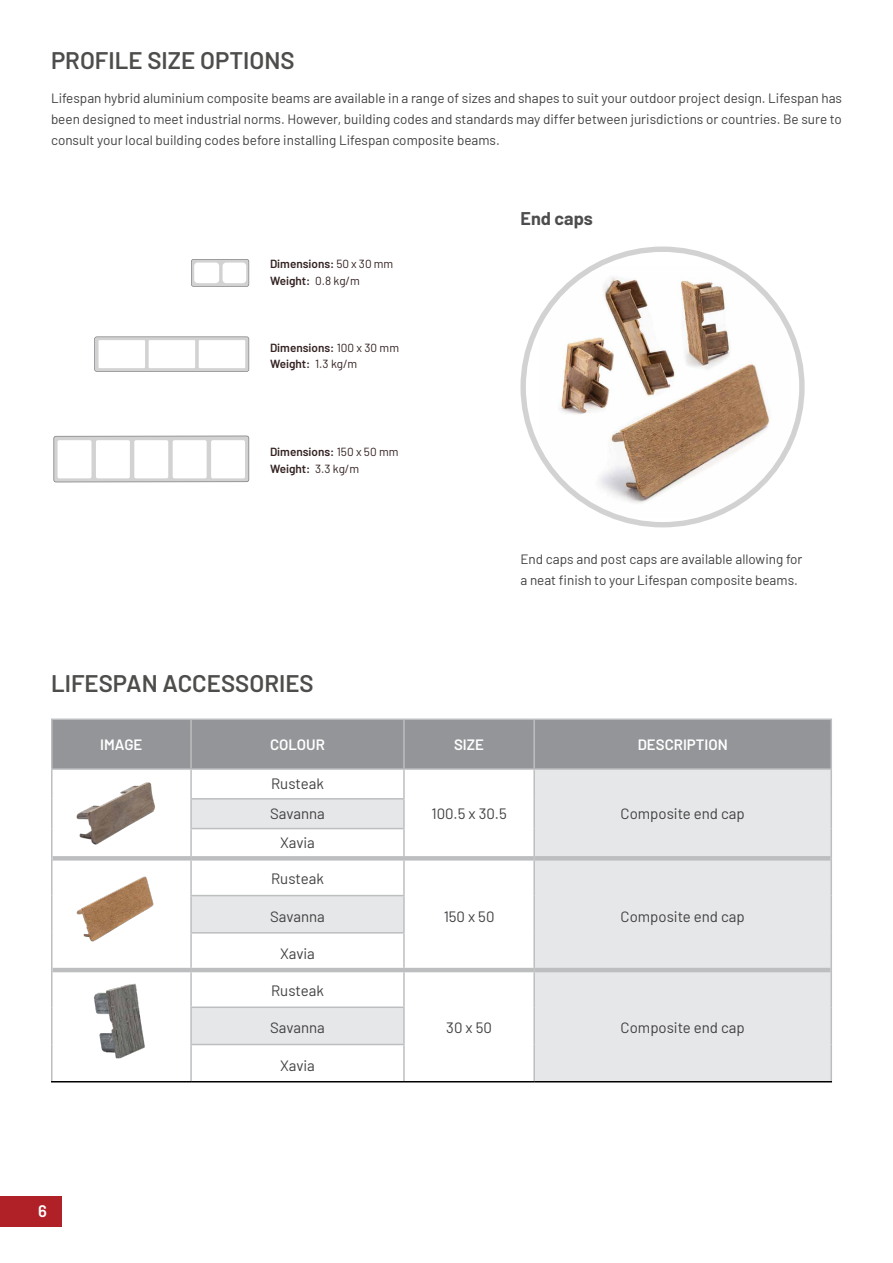
<style>
.page{position:relative;width:893px;height:1263px;background:#fff}
.page>*{position:absolute;margin:0;border:0;box-sizing:border-box;transform-origin:0 0}
.t1{font:600 24px "Barlow";color:#4d4d4b}
.t2{font:700 18px "Barlow";color:#4d4d4f}
.t3{font:600 16.65px "Barlow";color:#fff}
.t4{font:15px/29.7px "Barlow";color:#414042}
.t5{font:600 15px "Barlow";color:#fff}
.t6{font:13.5px/21px "Barlow";color:#414042;text-align:justify}
.t7{font:600 11.7px/16.8px "Barlow";color:#342222}
.s1{font-weight:400}
</style>
<div class="page">
<div style="left:0;top:1196px;width:62px;height:30px;background:#af2027"></div>
<img style="left:539px;top:266px;width:252px;height:252px">
<svg style="left:191px;top:259px;width:58px;height:28px"></svg>
<svg style="left:94px;top:337px;width:155px;height:35px"></svg>
<svg style="left:53px;top:436px;width:196px;height:46px"></svg>
<div style="left:53px;top:720px;width:777px;height:48px;background:#939598"></div>
<svg style="left:192px;top:770px;width:638px;height:311px;fill:#e6e7e8"></svg>
<div style="left:191px;top:799px;width:213px;height:29px;background:#e6e7e8"></div>
<hr style="left:51px;top:1081px;width:140px;height:1px;background:#000">
<hr style="left:404px;top:1081px;width:130px;height:1px;background:#000">
<hr style="left:534px;top:1081px;width:298px;height:1px;background:#000">
<hr style="left:51px;top:718px;width:140px;height:2px;background:#bcbec0">
<hr style="left:51px;top:720px;width:2px;height:48px;background:#bcbec0">
<hr style="left:191px;top:718px;width:213px;height:2px;background:#bcbec0">
<hr style="left:190px;top:720px;width:2px;height:48px;background:#bcbec0">
<hr style="left:404px;top:718px;width:130px;height:2px;background:#bcbec0">
<hr style="left:403px;top:720px;width:2px;height:48px;background:#bcbec0">
<hr style="left:534px;top:718px;width:298px;height:2px;background:#bcbec0">
<hr style="left:533px;top:720px;width:2px;height:48px;background:#bcbec0">
<hr style="left:830px;top:720px;width:2px;height:48px;background:#bcbec0">
<hr style="left:51px;top:768px;width:140px;height:2px;background:#bcbec0">
<hr style="left:51px;top:770px;width:2px;height:29px;background:#bcbec0">
<hr style="left:191px;top:768px;width:213px;height:2px;background:#bcbec0">
<hr style="left:190px;top:770px;width:2px;height:28px;background:#bcbec0">
<hr style="left:404px;top:768px;width:130px;height:2px;background:#bcbec0">
<hr style="left:403px;top:770px;width:2px;height:28px;background:#bcbec0">
<hr style="left:534px;top:768px;width:298px;height:2px;background:#bcbec0">
<hr style="left:533px;top:770px;width:2px;height:29px;background:#bcbec0">
<hr style="left:830px;top:770px;width:2px;height:29px;background:#bcbec0">
<hr style="left:51px;top:799px;width:2px;height:29px;background:#bcbec0">
<hr style="left:190px;top:798px;width:215px;height:1px;background:#bcbec0">
<hr style="left:190px;top:799px;width:2px;height:29px;background:#bcbec0">
<hr style="left:403px;top:799px;width:2px;height:29px;background:#bcbec0">
<hr style="left:533px;top:799px;width:2px;height:29px;background:#bcbec0">
<hr style="left:830px;top:799px;width:2px;height:29px;background:#bcbec0">
<hr style="left:51px;top:828px;width:2px;height:30px;background:#bcbec0">
<hr style="left:190px;top:828px;width:215px;height:1px;background:#bcbec0">
<hr style="left:190px;top:829px;width:2px;height:27px;background:#bcbec0">
<hr style="left:403px;top:829px;width:2px;height:27px;background:#bcbec0">
<hr style="left:533px;top:828px;width:2px;height:28px;background:#bcbec0">
<hr style="left:830px;top:828px;width:2px;height:30px;background:#bcbec0">
<hr style="left:51px;top:858px;width:2px;height:37px;background:#bcbec0">
<hr style="left:190px;top:860px;width:2px;height:35px;background:#bcbec0">
<hr style="left:403px;top:860px;width:2px;height:35px;background:#bcbec0">
<hr style="left:533px;top:860px;width:2px;height:35px;background:#bcbec0">
<hr style="left:830px;top:858px;width:2px;height:37px;background:#bcbec0">
<hr style="left:51px;top:895px;width:2px;height:38px;background:#bcbec0">
<hr style="left:190px;top:895px;width:215px;height:1px;background:#bcbec0">
<hr style="left:190px;top:896px;width:2px;height:36px;background:#bcbec0">
<hr style="left:403px;top:896px;width:2px;height:36px;background:#bcbec0">
<hr style="left:533px;top:895px;width:2px;height:38px;background:#bcbec0">
<hr style="left:830px;top:895px;width:2px;height:38px;background:#bcbec0">
<hr style="left:51px;top:933px;width:2px;height:37px;background:#bcbec0">
<hr style="left:190px;top:932px;width:215px;height:1px;background:#bcbec0">
<hr style="left:190px;top:933px;width:2px;height:35px;background:#bcbec0">
<hr style="left:403px;top:933px;width:2px;height:35px;background:#bcbec0">
<hr style="left:533px;top:933px;width:2px;height:35px;background:#bcbec0">
<hr style="left:830px;top:933px;width:2px;height:37px;background:#bcbec0">
<hr style="left:51px;top:970px;width:2px;height:37px;background:#bcbec0">
<hr style="left:190px;top:972px;width:2px;height:34px;background:#bcbec0">
<hr style="left:403px;top:972px;width:2px;height:34px;background:#bcbec0">
<hr style="left:533px;top:972px;width:2px;height:35px;background:#bcbec0">
<hr style="left:830px;top:970px;width:2px;height:37px;background:#bcbec0">
<hr style="left:51px;top:1007px;width:2px;height:37px;background:#bcbec0">
<hr style="left:190px;top:1006px;width:215px;height:2px;background:#bcbec0">
<hr style="left:190px;top:1008px;width:2px;height:36px;background:#bcbec0">
<hr style="left:403px;top:1008px;width:2px;height:36px;background:#bcbec0">
<hr style="left:533px;top:1007px;width:2px;height:37px;background:#bcbec0">
<hr style="left:830px;top:1007px;width:2px;height:37px;background:#bcbec0">
<hr style="left:51px;top:1044px;width:2px;height:37px;background:#bcbec0">
<hr style="left:190px;top:1044px;width:215px;height:1px;background:#bcbec0">
<hr style="left:190px;top:1045px;width:2px;height:36px;background:#bcbec0">
<hr style="left:403px;top:1045px;width:2px;height:36px;background:#bcbec0">
<hr style="left:533px;top:1044px;width:2px;height:37px;background:#bcbec0">
<hr style="left:830px;top:1044px;width:2px;height:37px;background:#bcbec0">
<hr style="left:53px;top:856px;width:138px;height:4px;background:#bcbec0">
<hr style="left:191px;top:856px;width:213px;height:4px;background:#bcbec0">
<hr style="left:404px;top:856px;width:130px;height:4px;background:#bcbec0">
<hr style="left:534px;top:856px;width:296px;height:4px;background:#bcbec0">
<hr style="left:53px;top:968px;width:138px;height:4px;background:#bcbec0">
<hr style="left:191px;top:968px;width:213px;height:4px;background:#bcbec0">
<hr style="left:404px;top:968px;width:130px;height:4px;background:#bcbec0">
<hr style="left:534px;top:968px;width:296px;height:4px;background:#bcbec0">
<hr style="left:191px;top:1081px;width:213px;height:1px;background:#000">
<img style="left:76px;top:782px;width:79px;height:63px">
<img style="left:76px;top:876px;width:78px;height:66px">
<img style="left:94px;top:983px;width:51px;height:76px">
<h1 class="t1" style="left:51px;top:43px;width:245px">PROFILE SIZE OPTIONS</h1>
<p class="t6" style="left:51px;top:87px;width:792px">Lifespan hybrid aluminium composite beams are available in a range of sizes and shapes to suit your outdoor project design. Lifespan has been designed to meet industrial norms. However, building codes and standards may differ between jurisdictions or countries. Be sure to consult your local building codes before installing Lifespan composite beams.</p>
<p class="t7" style="left:270px;top:254px;width:125px">Dimensions: <span class="s1">50 x 30 mm<br></span>Weight: <span class="s1">0.8 kg/m</span></p>
<p class="t7" style="left:270px;top:338px;width:131px">Dimensions: <span class="s1">100 x 30 mm<br></span>Weight: <span class="s1">1.3 kg/m</span></p>
<p class="t7" style="left:270px;top:443px;width:130px">Dimensions: <span class="s1">150 x 50 mm<br></span>Weight: <span class="s1">3.3 kg/m</span></p>
<h1 class="t1" style="left:51px;top:666px;width:264px">LIFESPAN ACCESSORIES</h1>
<h2 class="t2" style="left:520px;top:205px;width:74px">End caps</h2>
<p class="t6" style="left:520px;top:547px;width:283px">End caps and post caps are available allowing for a neat finish to your Lifespan composite beams.</p>
<p class="t5" style="left:100px;top:733px;width:44px">IMAGE</p>
<p class="t5" style="left:270px;top:733px;width:56px">COLOUR</p>
<p class="t5" style="left:454px;top:733px;width:31px">SIZE</p>
<p class="t5" style="left:638px;top:733px;width:92px">DESCRIPTION</p>
<p class="t4" style="left:270px;top:767px;width:56px">Rusteak<br>Savanna</p>
<p class="t4" style="left:431px;top:797px;width:77px">100.5 x 30.5</p>
<p class="t4" style="left:621px;top:797px;width:126px">Composite end cap</p>
<p class="t3" style="left:38px;top:1198px;width:10px">6</p>
<p class="t4" style="left:280px;top:827px;width:36px">Xavia</p>
<p class="t4" style="left:271px;top:863px;width:54px">Rusteak</p>
<p class="t4" style="left:270px;top:900px;width:56px">Savanna</p>
<p class="t4" style="left:444px;top:900px;width:52px">150 x 50</p>
<p class="t4" style="left:621px;top:900px;width:126px">Composite end cap</p>
<p class="t4" style="left:280px;top:937px;width:36px">Xavia</p>
<p class="t4" style="left:271px;top:975px;width:54px">Rusteak</p>
<p class="t4" style="left:270px;top:1012px;width:56px">Savanna</p>
<p class="t4" style="left:446px;top:1012px;width:47px">30 x 50</p>
<p class="t4" style="left:621px;top:1012px;width:126px">Composite end cap</p>
<p class="t4" style="left:280px;top:1049px;width:36px">Xavia</p>
</div>
